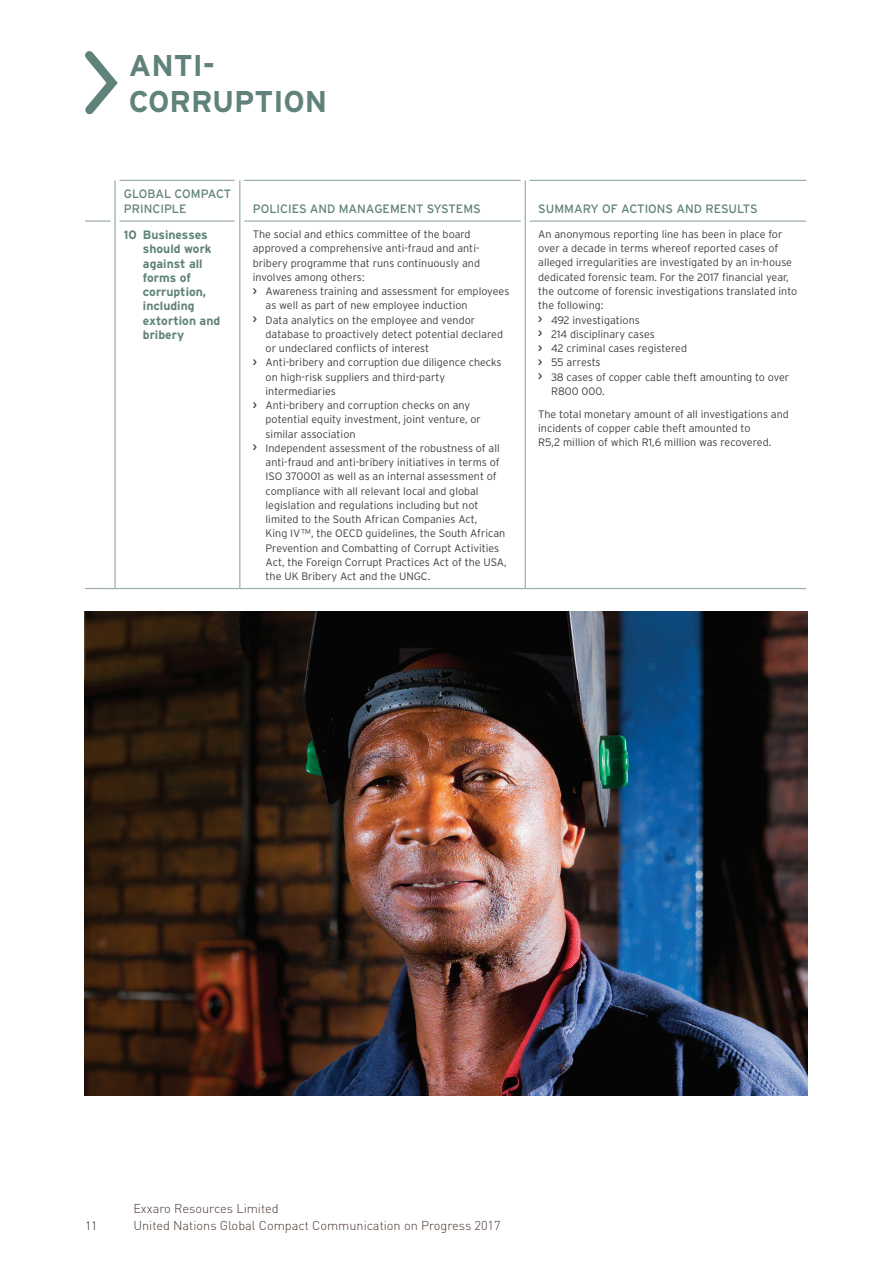
<style>
.page{position:relative;width:893px;height:1263px;background:#fff}
.page>*{position:absolute;margin:0;border:0;box-sizing:border-box;transform-origin:0 0}
.t1{font:700 30px/36px "Interstate";color:#5f827a}
.t2{font:300 12.75px/17.1px "DIN";color:#4b3731}
.t3{font:700 12.15px/14.2px "Interstate";color:#5f827a}
.t4{font:12.15px/14.2px "Interstate";color:#5f827a}
.t5{font:300 12px "DIN";color:#231f20}
.t6{font:300 10.8px/14.2px "Interstate";color:#3e3e3f}
.s1{font-family:"Helvetica Neue LT Std"}
</style>
<div class="page">
<svg style="left:85px;top:51px;width:33px;height:64px"></svg>
<hr style="left:114px;top:180px;width:2px;height:41px;background:#98aaa5">
<hr style="left:120px;top:180px;width:114px;height:1px;background:#98aaa5">
<hr style="left:239px;top:180px;width:1px;height:41px;background:#98aaa5">
<hr style="left:244px;top:180px;width:277px;height:1px;background:#98aaa5">
<hr style="left:525px;top:180px;width:1px;height:41px;background:#98aaa5">
<hr style="left:530px;top:180px;width:276px;height:1px;background:#98aaa5">
<hr style="left:85px;top:220px;width:26px;height:2px;background:#98aaa5">
<hr style="left:114px;top:221px;width:2px;height:367px;background:#98aaa5">
<hr style="left:120px;top:220px;width:114px;height:2px;background:#98aaa5">
<hr style="left:239px;top:221px;width:1px;height:367px;background:#98aaa5">
<hr style="left:244px;top:220px;width:277px;height:2px;background:#98aaa5">
<hr style="left:525px;top:221px;width:1px;height:367px;background:#98aaa5">
<hr style="left:530px;top:220px;width:276px;height:2px;background:#98aaa5">
<svg style="left:85px;top:588px;width:35px;height:1px"></svg>
<hr style="left:120px;top:588px;width:114px;height:1px;background:#98aaa5">
<hr style="left:244px;top:588px;width:277px;height:1px;background:#98aaa5">
<hr style="left:530px;top:588px;width:276px;height:1px;background:#98aaa5">
<img style="left:84px;top:612px;width:723px;height:483px">
<h1 class="t1" style="left:129px;top:47px;width:200px">ANTI-<br>CORRUPTION</h1>
<p class="t4" style="left:124px;top:187px;width:109px">GLOBAL COMPACT<br>PRINCIPLE</p>
<p class="t4" style="left:253px;top:201px;width:229px">POLICIES AND MANAGEMENT SYSTEMS</p>
<p class="t4" style="left:538px;top:201px;width:221px">SUMMARY OF ACTIONS AND RESULTS</p>
<p class="t3" style="left:143px;top:228px;width:79px;text-indent:-19px">10 Businesses should work against all forms of corruption, including extortion and bribery</p>
<p class="t6" style="left:253px;top:227px;width:229px">The social and ethics committee of the board approved a comprehensive anti-fraud and anti&shy;bribery programme that runs continuously and involves among others:</p>
<p class="t6" style="left:266px;top:284px;width:245px">Awareness training and assessment for employees as well as part of new employee induction<br>Data analytics on the employee and vendor database to proactively detect potential declared or undeclared conflicts of interest<br>Anti-bribery and corruption due diligence checks on high-risk suppliers and third-party intermediaries<br>Anti-bribery and corruption checks on any potential equity investment, joint venture, or similar association<br>Independent assessment of the robustness of all anti-fraud and anti-bribery initiatives in terms of ISO 370001 as well as an internal assessment of compliance with all relevant local and global legislation and regulations including but not limited to the South African Companies Act,<br>King IV<span class="s1">™</span>, the OECD guidelines, the South African Prevention and Combatting of Corrupt Activities Act, the Foreign Corrupt Practices Act of the USA, the UK Bribery Act and the UNGC.</p>
<p class="t6" style="left:538px;top:227px;width:246px">An anonymous reporting line has been in place for</p>
<p class="t6" style="left:538px;top:241px;width:242px">over a decade in terms whereof reported cases of</p>
<p class="t6" style="left:538px;top:255px;width:255px">alleged irregularities are investigated by an in-house</p>
<p class="t6" style="left:538px;top:270px;width:252px">dedicated forensic team. For the 2017 financial year,</p>
<p class="t6" style="left:538px;top:284px;width:261px">the outcome of forensic investigations translated into</p>
<p class="t6" style="left:538px;top:298px;width:67px">the following:</p>
<p class="t6" style="left:551px;top:312px;width:90px">492 investigations</p>
<p class="t6" style="left:551px;top:327px;width:105px">214 disciplinary cases</p>
<p class="t6" style="left:551px;top:341px;width:138px">42 criminal cases registered</p>
<p class="t6" style="left:551px;top:355px;width:51px">55 arrests</p>
<p class="t6" style="left:551px;top:369px;width:240px">38 cases of copper cable theft amounting to over</p>
<p class="t6" style="left:551px;top:384px;width:55px">R800 000.</p>
<p class="t6" style="left:538px;top:406px;width:252px">The total monetary amount of all investigations and incidents of copper cable theft amounted to<br>R5,2 million of which R1,6 million was recovered.</p>
<p class="t5" style="left:85px;top:1218px;width:14px">11</p>
<p class="t2" style="left:133px;top:1199px;width:369px">Exxaro Resources Limited<br>United Nations Global Compact Communication on Progress 2017</p>
</div>
